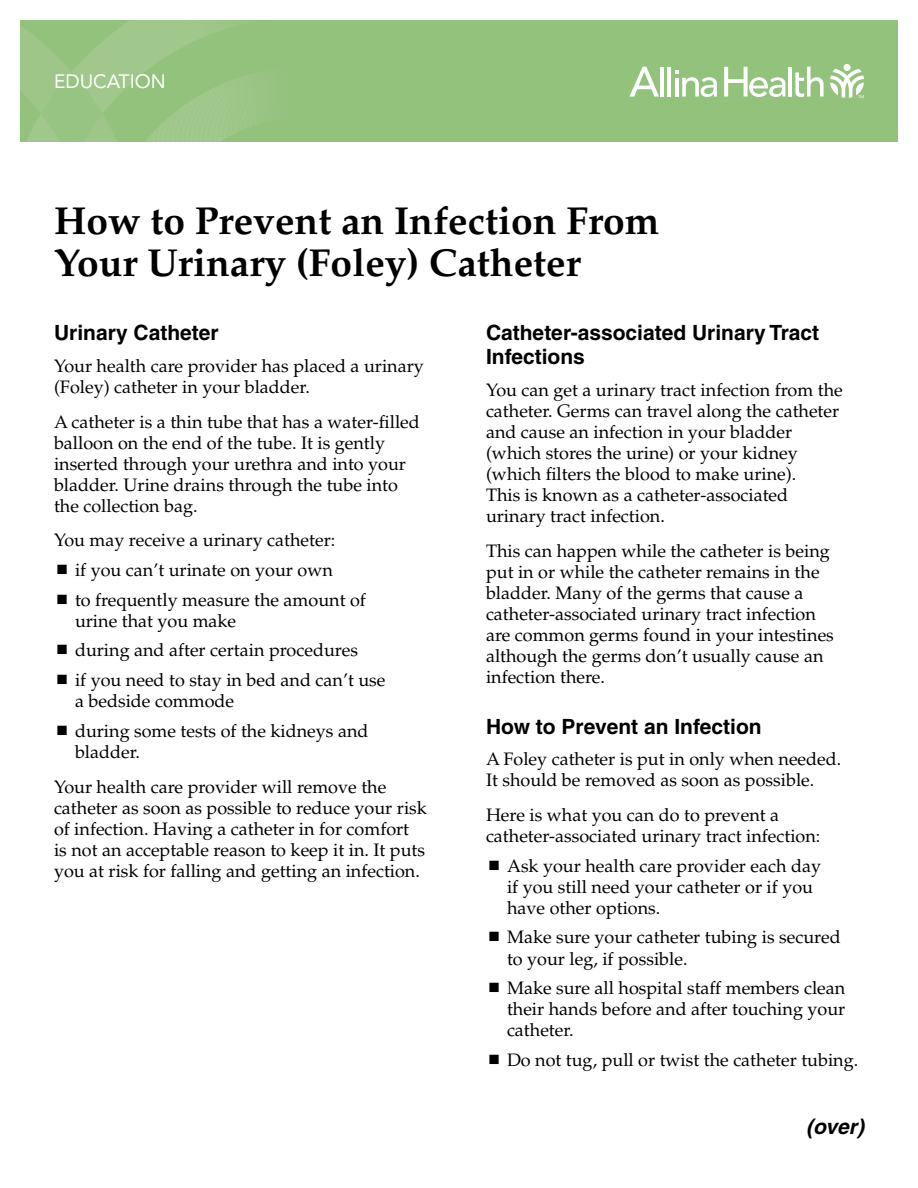
<style>
.page{position:relative;width:918px;height:1188px;background:#fff}
.page>*{position:absolute;margin:0;border:0;box-sizing:border-box;transform-origin:0 0}
.t1{font:700 39px/42px "Palatino";color:#000}
.t2{font:700 21px/24px "Helvetica";color:#000}
.t3{font:italic 700 21px "Helvetica";color:#000}
.t4{font:19.2px "Avenir LT Std";color:#fff}
.t5{font:18px/21px "Palatino";color:#000}
</style>
<div class="page">
<div style="left:20px;top:20px;width:878px;height:122px;background:#93c27d"></div>
<svg style="left:20px;top:20px;width:232px;height:122px"></svg>
<svg style="left:830px;top:69px;width:34px;height:29px"></svg>
<div style="left:844px;top:64px;width:7px;height:7px;background:#fff;border-radius:50%"></div>
<hr style="left:660px;top:67px;width:4px;height:30px;background:#fff">
<hr style="left:667px;top:67px;width:4px;height:30px;background:#fff">
<hr style="left:789px;top:67px;width:3px;height:30px;background:#fff">
<svg style="left:795px;top:67px;width:29px;height:30px"></svg>
<svg style="left:675px;top:71px;width:42px;height:26px"></svg>
<svg style="left:629px;top:67px;width:30px;height:30px"></svg>
<svg style="left:724px;top:67px;width:62px;height:30px"></svg>
<p class="t4" style="left:54px;top:70px;width:113px">EDUCATION</p>
<h1 class="t1" style="left:54px;top:200px;width:607px">How to Prevent an Infection From<br>Your Urinary (Foley) Catheter</h1>
<p class="t2" style="left:54px;top:321px;width:166px">Urinary Catheter</p>
<p class="t5" style="left:54px;top:356px;width:371px">Your health care provider has placed a urinary (Foley) catheter in your bladder.</p>
<p class="t5" style="left:54px;top:411px;width:367px">A catheter is a thin tube that has a water-filled balloon on the end of the tube. It is gently inserted through your urethra and into your bladder. Urine drains through the tube into the collection bag.</p>
<p class="t5" style="left:75px;top:525px;width:292px;line-height:29.8px;text-indent:-21px">You may receive a urinary catheter:<br>if you can’t urinate on your own<br>to frequently measure the amount of</p>
<p class="t5" style="left:75px;top:606px;width:312px;line-height:29.7px">urine that you make<br>during and after certain procedures<br>if you need to stay in bed and can’t use</p>
<p class="t5" style="left:75px;top:686px;width:295px;line-height:29.7px">a bedside commode<br>during some tests of the kidneys and</p>
<p class="t5" style="left:54px;top:734px;width:334px;line-height:35.1px;text-indent:21px">bladder.<br>Your health care provider will remove the</p>
<p class="t5" style="left:54px;top:797px;width:374px">catheter as soon as possible to reduce your risk of infection. Having a catheter in for comfort<br>is not an acceptable reason to keep it in. It puts you at risk for falling and getting an infection.</p>
<p class="t2" style="left:486px;top:321px;width:335px">Catheter-associated Urinary Tract<br>Infections</p>
<p class="t5" style="left:486px;top:380px;width:358px">You can get a urinary tract infection from the catheter. Germs can travel along the catheter and cause an infection in your bladder (which stores the urine) or your kidney (which filters the blood to make urine).<br>This is known as a catheter-associated urinary tract infection.</p>
<p class="t5" style="left:486px;top:540px;width:349px">This can happen while the catheter is being put in or while the catheter remains in the bladder. Many of the germs that cause a catheter-associated urinary tract infection are common germs found in your intestines although the germs don’t usually cause an infection there.</p>
<p class="t2" style="left:486px;top:714px;width:277px">How to Prevent an Infection</p>
<p class="t5" style="left:486px;top:749px;width:357px">A Foley catheter is put in only when needed.<br>It should be removed as soon as possible.</p>
<p class="t5" style="left:486px;top:805px;width:336px">Here is what you can do to prevent a catheter-associated urinary tract infection:</p>
<p class="t5" style="left:507px;top:856px;width:316px">Ask your health care provider each day if you still need your catheter or if you have other options.</p>
<p class="t5" style="left:507px;top:927px;width:335px">Make sure your catheter tubing is secured to your leg, if possible.</p>
<p class="t5" style="left:507px;top:978px;width:340px;text-align:justify">Make sure all hospital staff members clean their hands before and after touching your catheter.</p>
<p class="t5" style="left:507px;top:1050px;width:353px">Do not tug, pull or twist the catheter tubing.</p>
<p class="t3" style="left:806px;top:1114px;width:59px">(over)</p>
</div>
